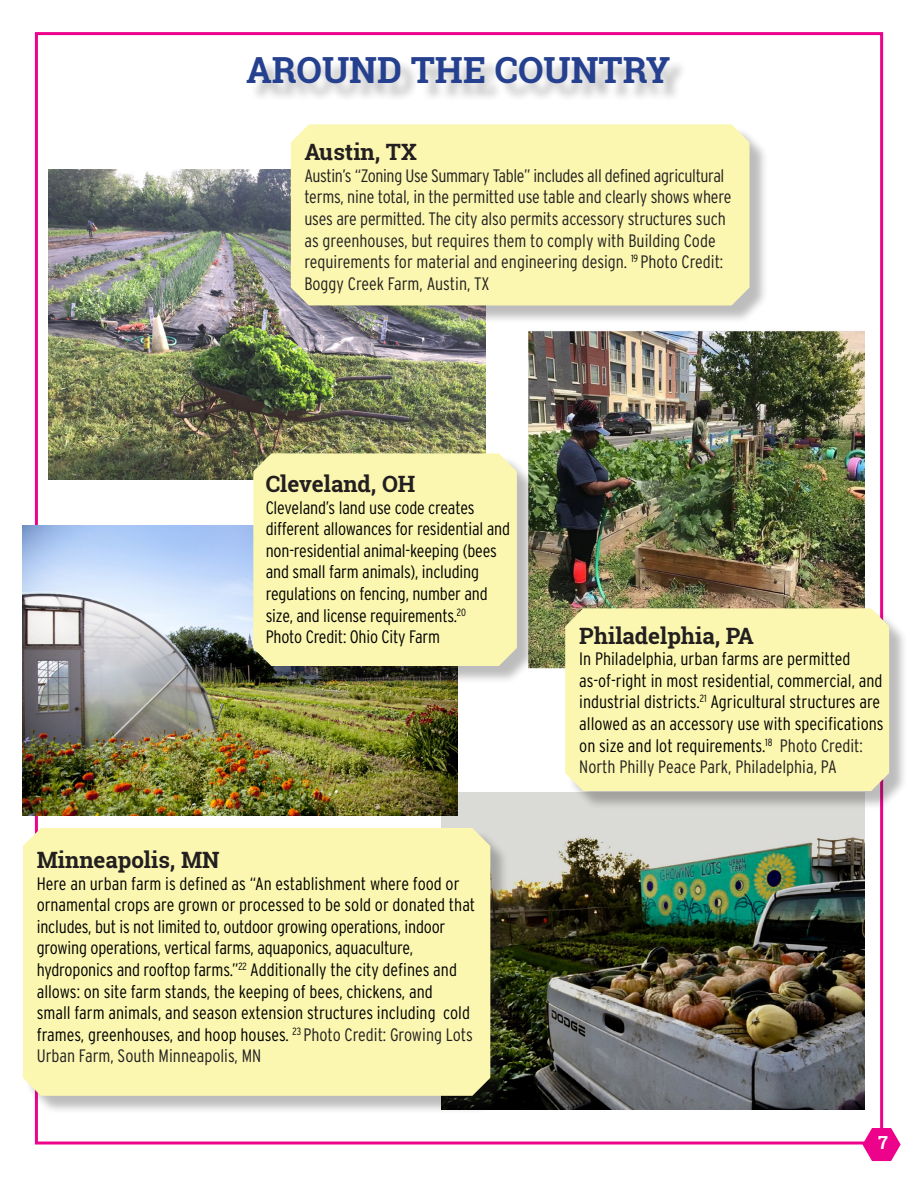
<style>
.page{position:relative;width:918px;height:1188px;background:#fff}
.page>*{position:absolute;margin:0;border:0;box-sizing:border-box;transform-origin:0 0}
.t1{font:700 36px "Roboto Slab";color:#25408f}
.t2{font:700 22.5px "Roboto Slab";color:#231f20}
.t3{font:300 18px/21.6px "Interstate Condensed";letter-spacing:-.005em;color:#000}
.t4{font:300 18px/21.6px "Interstate Condensed";letter-spacing:-.01em;color:#231f20}
.t5{font:700 18px "Roboto Slab";color:#fff}
.s1{color:#231f20}
</style>
<div class="page">
<svg style="left:862px;top:1128px;width:39px;height:33px"></svg>
<img style="left:48px;top:170px;width:437px;height:310px">
<img style="left:441px;top:793px;width:423px;height:317px">
<img style="left:528px;top:331px;width:337px;height:338px">
<div style="left:293px;top:127px;width:475px;height:197px;background:#231f20;opacity:.3"></div>
<div style="left:291px;top:124px;width:459px;height:181px;background:#fbf7b0"></div>
<div style="left:567px;top:611px;width:341px;height:199px;background:#231f20;opacity:.3"></div>
<div style="left:565px;top:608px;width:324px;height:183px;background:#fbf7b0"></div>
<div style="left:25px;top:830px;width:484px;height:284px;background:#231f20;opacity:.3"></div>
<div style="left:23px;top:828px;width:467px;height:268px;background:#fbf7b0"></div>
<div style="left:250px;top:60px;width:438px;height:42px;background:#231f20;opacity:.3"></div>
<img style="left:23px;top:526px;width:434px;height:289px">
<div style="left:256px;top:456px;width:280px;height:229px;background:#231f20;opacity:.3"></div>
<div style="left:253px;top:453px;width:264px;height:213px;background:#fbf7b0"></div>
<p class="t1" style="left:246px;top:46px;width:426px">AROUND THE COUNTRY</p>
<p class="t2" style="left:304px;top:137px;width:114px">Austin, TX</p>
<p class="t4" style="left:304px;top:164px;width:429px">Austin’s “Zoning Use Summary Table” includes all defined agricultural terms, nine total, in the permitted use table and clearly shows where uses are permitted. The city also permits accessory structures such as greenhouses, but requires them to comply with Building Code requirements for material and engineering design. <sup>19</sup> Photo Credit:<br>Boggy Creek Farm, Austin, TX</p>
<p class="t2" style="left:266px;top:468px;width:151px">Cleveland, OH</p>
<p class="t3" style="left:266px;top:496px;width:246px">Cleveland’s land use code creates different allowances for residential and non-residential animal-keeping (bees and small farm animals), including</p>
<p class="t3" style="left:266px;top:583px;width:224px">regulations on fencing, number and size, and license requirements.<sup>20</sup></p>
<p class="t3" style="left:266px;top:626px;width:176px">Photo Credit: Ohio City Farm</p>
<p class="t2" style="left:37px;top:844px;width:184px">Minneapolis, MN</p>
<p class="t3" style="left:37px;top:872px;width:440px">Here an urban farm is defined as “An establishment where food or ornamental crops are grown or processed to be sold or donated that includes, but is not limited to, outdoor growing operations, indoor growing operations, vertical farms, aquaponics, aquaculture,</p>
<p class="t3" style="left:37px;top:959px;width:438px">hydroponics and rooftop farms.”<sup>22</sup> Additionally the city defines and allows: on site farm stands, the keeping of bees, chickens, and<br>small farm animals, and season extension structures including cold frames, greenhouses, and hoop houses. <sup>23</sup> <span class="s1">Photo Credit: Growing Lots Urban Farm, South Minneapolis, MN</span></p>
<p class="t2" style="left:579px;top:620px;width:176px">Philadelphia, PA</p>
<p class="t3" style="left:579px;top:648px;width:306px">In Philadelphia, urban farms are permitted as-of-right in most residential, commercial, and industrial districts.<sup>21</sup> Agricultural structures are allowed as an accessory use with specifications on size and lot requirements.<sup>18</sup> <span class="s1">Photo Credit:<br>North Philly Peace Park, Philadelphia, PA</span></p>
<p class="t5" style="left:878px;top:1130px;width:11px">7</p>
</div>
